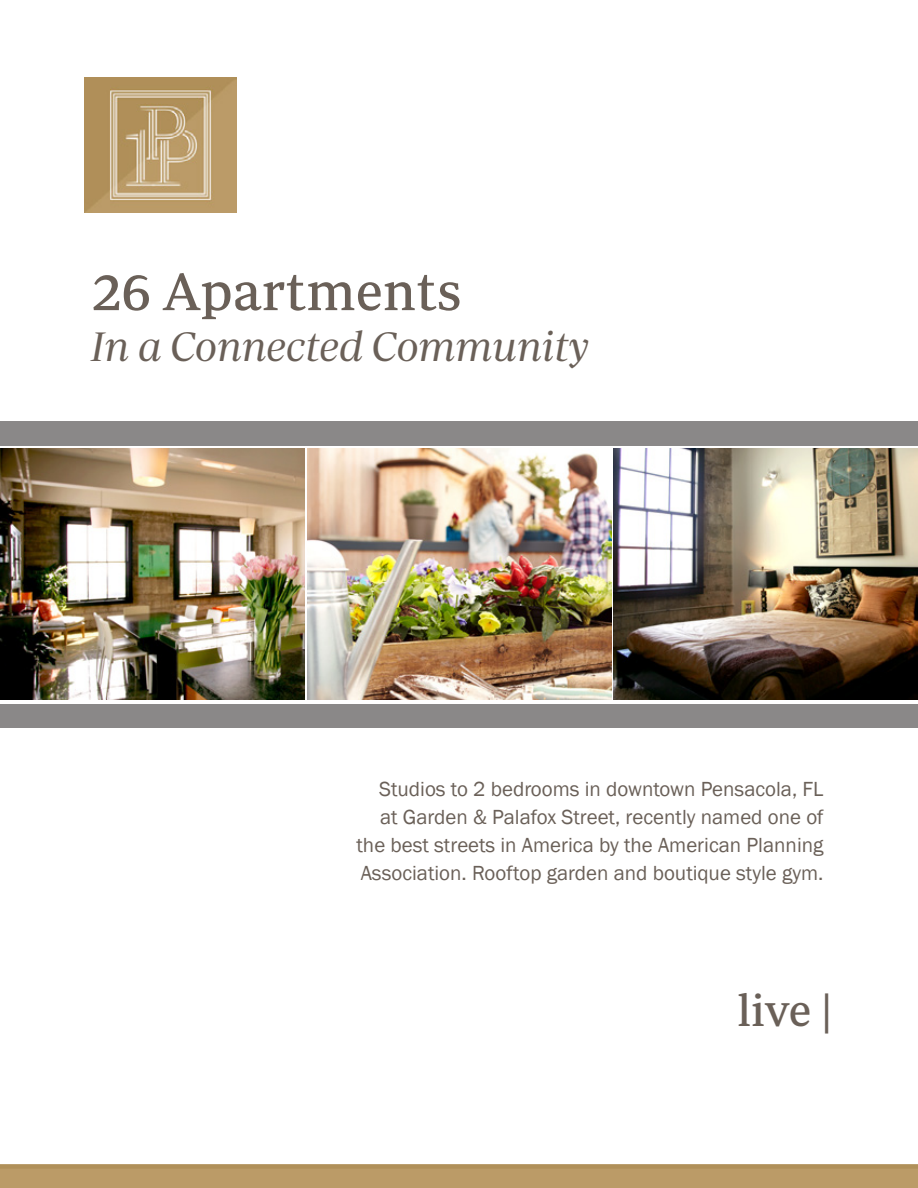
<style>
.page{position:relative;width:918px;height:1188px;background:#fff}
.page>*{position:absolute;margin:0;border:0;box-sizing:border-box;transform-origin:0 0}
.t1{font:54px "Periodico Text";color:#6a6058}
.t2{font:45px "Periodico Text";color:#6a6058}
.t3{font:42px "Periodico Display Lg It";color:#6a6058}
.t4{font:21px/28.2px "Franklin Gothic";color:#6a6058;text-align:justify}
</style>
<div class="page">
<div style="left:0;top:421px;width:918px;height:306px;background:#8a8888"></div>
<img style="left:0;top:446px;width:918px;height:257px">
<img style="left:84px;top:78px;width:152px;height:135px">
<svg style="left:0;top:1164px;width:918px;height:24px;background:#b99965"></svg>
<img style="left:0;top:449px;width:304px;height:251px">
<img style="left:307px;top:449px;width:304px;height:251px">
<img style="left:614px;top:449px;width:304px;height:251px">
<p class="t1" style="left:92px;top:261px;width:371px">26 Apartments</p>
<p class="t3" style="left:92px;top:323px;width:498px">In a Connected Community</p>
<p class="t4" style="left:379px;top:775px;width:446px">Studios to 2 bedrooms in downtown Pensacola, FL</p>
<p class="t4" style="left:357px;top:803px;width:469px;text-indent:24px">at Garden &amp; Palafox Street, recently named one of the best streets in America by the American Planning Association. Rooftop garden and boutique style gym.</p>
<p class="t2" style="left:737px;top:985px;width:97px">live |</p>
</div>
